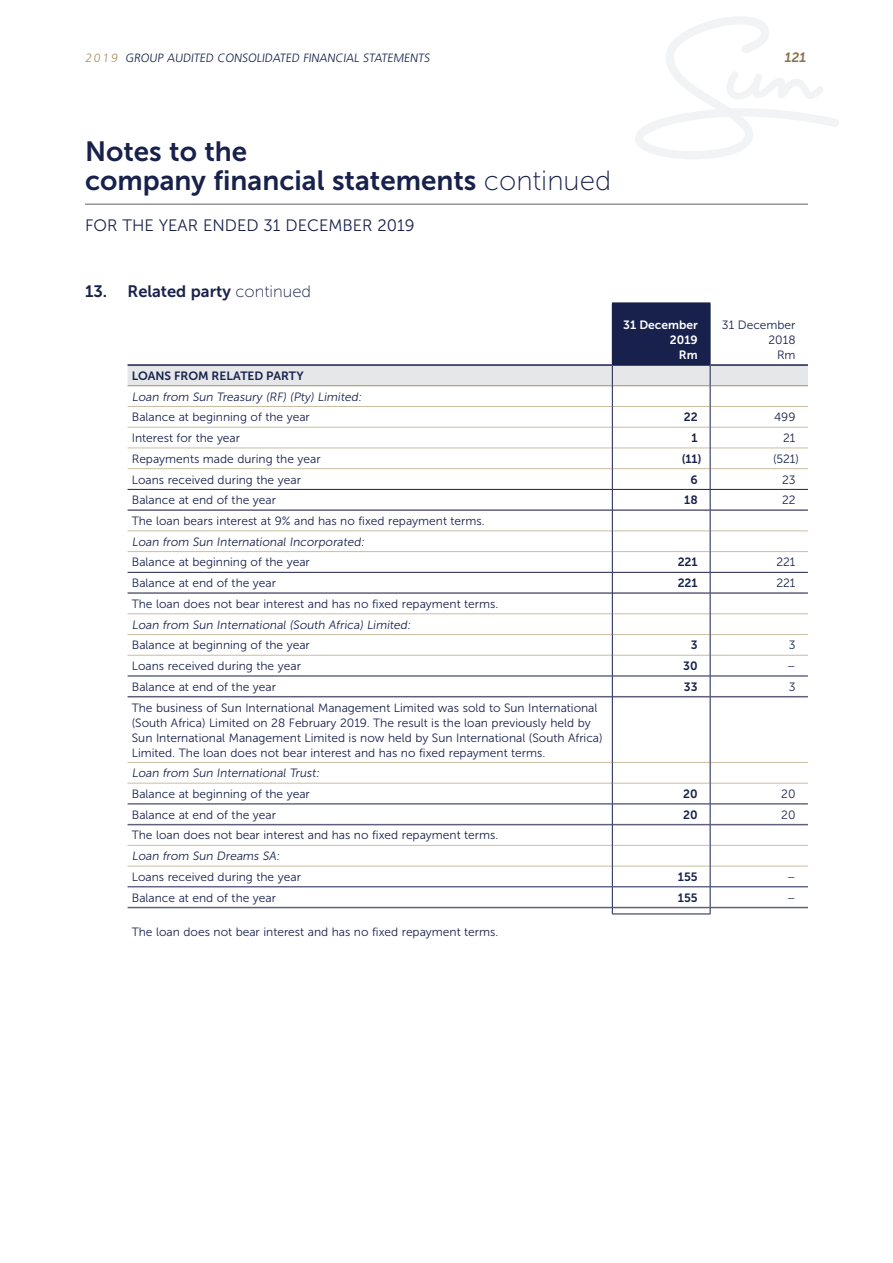
<style>
.page{position:relative;width:893px;height:1263px;background:#fff}
.page>*{position:absolute;margin:0;border:0;box-sizing:border-box;transform-origin:0 0}
.t1{font:27.75px/28.5px "Museo Sans 700";color:#18214c}
.t2{font:16.5px "Museo Sans 300";color:#18214c}
.t3{font:16.5px "Museo Sans 700";color:#18214c}
.t4{font:13.5px "Museo Sans 700";color:#88724a}
.t5{font:12px/20.7px "Museo Sans 300";color:#18214c}
.t6{font:12px "Museo Sans 700";color:#18214c}
.t7{font:300 12px "Frutiger LT Std";color:#18214c}
.t8{font:12px/15px "Museo Sans 700";color:#fff;text-align:right}
.s1{color:#a29161}
.s2{font-family:"Museo Sans 100"}
</style>
<div class="page">
<svg style="left:635px;top:17px;width:204px;height:142px"></svg>
<hr style="left:85px;top:203px;width:723px;height:2px;background:#939598">
<div style="left:612px;top:303px;width:98px;height:62px;background:#18214c"></div>
<hr style="left:128px;top:762px;width:484px;height:1px;background:#cabea2">
<hr style="left:613px;top:762px;width:97px;height:1px;background:#cabea2">
<hr style="left:710px;top:762px;width:98px;height:1px;background:#cabea2">
<hr style="left:128px;top:783px;width:484px;height:1px;background:#cabea2">
<hr style="left:613px;top:783px;width:97px;height:1px;background:#cabea2">
<hr style="left:710px;top:783px;width:98px;height:1px;background:#cabea2">
<hr style="left:128px;top:845px;width:484px;height:1px;background:#cabea2">
<hr style="left:613px;top:845px;width:97px;height:1px;background:#cabea2">
<hr style="left:710px;top:845px;width:98px;height:1px;background:#cabea2">
<hr style="left:128px;top:866px;width:484px;height:1px;background:#cabea2">
<hr style="left:613px;top:866px;width:97px;height:1px;background:#cabea2">
<hr style="left:710px;top:866px;width:98px;height:1px;background:#cabea2">
<hr style="left:128px;top:886px;width:484px;height:1px;background:#18214c">
<hr style="left:612px;top:886px;width:98px;height:1px;background:#18214c">
<hr style="left:710px;top:886px;width:98px;height:1px;background:#18214c">
<hr style="left:612px;top:302px;width:98px;height:2px;background:#18214c">
<hr style="left:128px;top:803px;width:484px;height:1px;background:#18214c">
<hr style="left:612px;top:803px;width:98px;height:1px;background:#18214c">
<hr style="left:710px;top:803px;width:98px;height:1px;background:#18214c">
<hr style="left:128px;top:824px;width:484px;height:1px;background:#615f7e">
<hr style="left:613px;top:824px;width:97px;height:1px;background:#615f7e">
<hr style="left:710px;top:824px;width:98px;height:1px;background:#615f7e">
<hr style="left:128px;top:907px;width:484px;height:1px;background:#615f7e">
<hr style="left:613px;top:907px;width:97px;height:1px;background:#615f7e">
<hr style="left:710px;top:907px;width:98px;height:1px;background:#615f7e">
<hr style="left:710px;top:304px;width:1px;height:60px;background:#18214c">
<svg style="left:128px;top:366px;width:680px;height:331px"></svg>
<hr style="left:612px;top:697px;width:1px;height:65px;background:#18214c">
<hr style="left:710px;top:697px;width:1px;height:65px;background:#18214c">
<svg style="left:612px;top:762px;width:1px;height:151px"></svg>
<svg style="left:710px;top:762px;width:1px;height:151px"></svg>
<hr style="left:612px;top:913px;width:98px;height:1px;background:#18214c">
<hr style="left:128px;top:364px;width:484px;height:2px;background:#18214c">
<hr style="left:612px;top:364px;width:98px;height:2px;background:#18214c">
<hr style="left:710px;top:364px;width:98px;height:2px;background:#18214c">
<p class="t7" style="left:85px;top:51px;width:348px"><span class="s1">2 0 1 9</span> GROUP AUDITED CONSOLIDATED FINANCIAL STATEMENTS</p>
<p class="t4" style="left:784px;top:50px;width:25px">121</p>
<h1 class="t1" style="left:85px;top:137px;width:528px">Notes to the<br>company financial statements <span class="s2">continued</span></h1>
<h2 class="t2" style="left:85px;top:217px;width:331px">FOR THE YEAR ENDED 31 DECEMBER 2019</h2>
<h2 class="t3" style="left:85px;top:282px;width:228px">13. Related party <span class="s2">continued</span></h2>
<p class="t6" style="left:132px;top:369px;width:173px">LOANS FROM RELATED PARTY</p>
<p class="t5" style="left:132px;top:386px;width:233px">Loan from Sun Treasury (RF) (Pty) Limited:<br>Balance at beginning of the year</p>
<p class="t8" style="left:623px;top:317px;width:76px">31 December<br>2019<br>Rm</p>
<p class="t5" style="left:722px;top:318px;width:75px;line-height:15px;text-align:right">31 December<br>2018<br>Rm</p>
<p class="t6" style="left:684px;top:410px;width:15px">22</p>
<p class="t5" style="left:774px;top:407px;width:23px">499</p>
<p class="t5" style="left:132px;top:428px;width:110px">Interest for the year</p>
<p class="t6" style="left:692px;top:431px;width:8px">1</p>
<p class="t5" style="left:783px;top:428px;width:14px">21</p>
<p class="t5" style="left:132px;top:448px;width:190px">Repayments made during the year</p>
<p class="t6" style="left:682px;top:452px;width:21px">(11)</p>
<p class="t5" style="left:773px;top:448px;width:28px">(521)</p>
<p class="t5" style="left:132px;top:469px;width:171px">Loans received during the year</p>
<p class="t6" style="left:690px;top:473px;width:9px">6</p>
<p class="t5" style="left:782px;top:469px;width:15px">23</p>
<p class="t5" style="left:132px;top:490px;width:146px">Balance at end of the year</p>
<p class="t6" style="left:684px;top:493px;width:15px">18</p>
<p class="t5" style="left:782px;top:490px;width:15px">22</p>
<p class="t5" style="left:132px;top:511px;width:354px">The loan bears interest at 9% and has no fixed repayment terms.<br>Loan from Sun International Incorporated:<br>Balance at beginning of the year</p>
<p class="t6" style="left:678px;top:556px;width:22px">221</p>
<p class="t5" style="left:776px;top:552px;width:21px">221</p>
<p class="t5" style="left:132px;top:573px;width:146px">Balance at end of the year</p>
<p class="t6" style="left:678px;top:576px;width:22px">221</p>
<p class="t5" style="left:776px;top:573px;width:21px">221</p>
<p class="t5" style="left:132px;top:593px;width:368px">The loan does not bear interest and has no fixed repayment terms.<br>Loan from Sun International (South Africa) Limited:<br>Balance at beginning of the year</p>
<p class="t6" style="left:691px;top:638px;width:8px">3</p>
<p class="t5" style="left:789px;top:635px;width:8px">3</p>
<p class="t5" style="left:132px;top:656px;width:171px">Loans received during the year</p>
<p class="t6" style="left:683px;top:659px;width:16px">30</p>
<p class="t5" style="left:787px;top:656px;width:10px">–</p>
<p class="t5" style="left:132px;top:676px;width:146px">Balance at end of the year</p>
<p class="t6" style="left:684px;top:680px;width:15px">33</p>
<p class="t5" style="left:789px;top:676px;width:8px">3</p>
<p class="t5" style="left:132px;top:700px;width:472px;line-height:15px">The business of Sun International Management Limited was sold to Sun International (South Africa) Limited on 28 February 2019. The result is the loan previously held by Sun International Management Limited is now held by Sun International (South Africa)<br>Limited. The loan does not bear interest and has no fixed repayment terms.</p>
<p class="t5" style="left:132px;top:763px;width:191px">Loan from Sun International Trust:<br>Balance at beginning of the year</p>
<p class="t6" style="left:683px;top:787px;width:16px">20</p>
<p class="t5" style="left:781px;top:784px;width:16px">20</p>
<p class="t5" style="left:132px;top:804px;width:146px">Balance at end of the year</p>
<p class="t6" style="left:683px;top:808px;width:16px">20</p>
<p class="t5" style="left:781px;top:804px;width:16px">20</p>
<p class="t5" style="left:132px;top:825px;width:368px">The loan does not bear interest and has no fixed repayment terms.<br>Loan from Sun Dreams SA:<br>Loans received during the year</p>
<p class="t6" style="left:678px;top:870px;width:21px">155</p>
<p class="t5" style="left:787px;top:866px;width:10px">–</p>
<p class="t5" style="left:132px;top:887px;width:146px">Balance at end of the year</p>
<p class="t6" style="left:678px;top:891px;width:21px">155</p>
<p class="t5" style="left:787px;top:887px;width:10px">–</p>
<p class="t5" style="left:132px;top:921px;width:368px">The loan does not bear interest and has no fixed repayment terms.</p>
</div>
